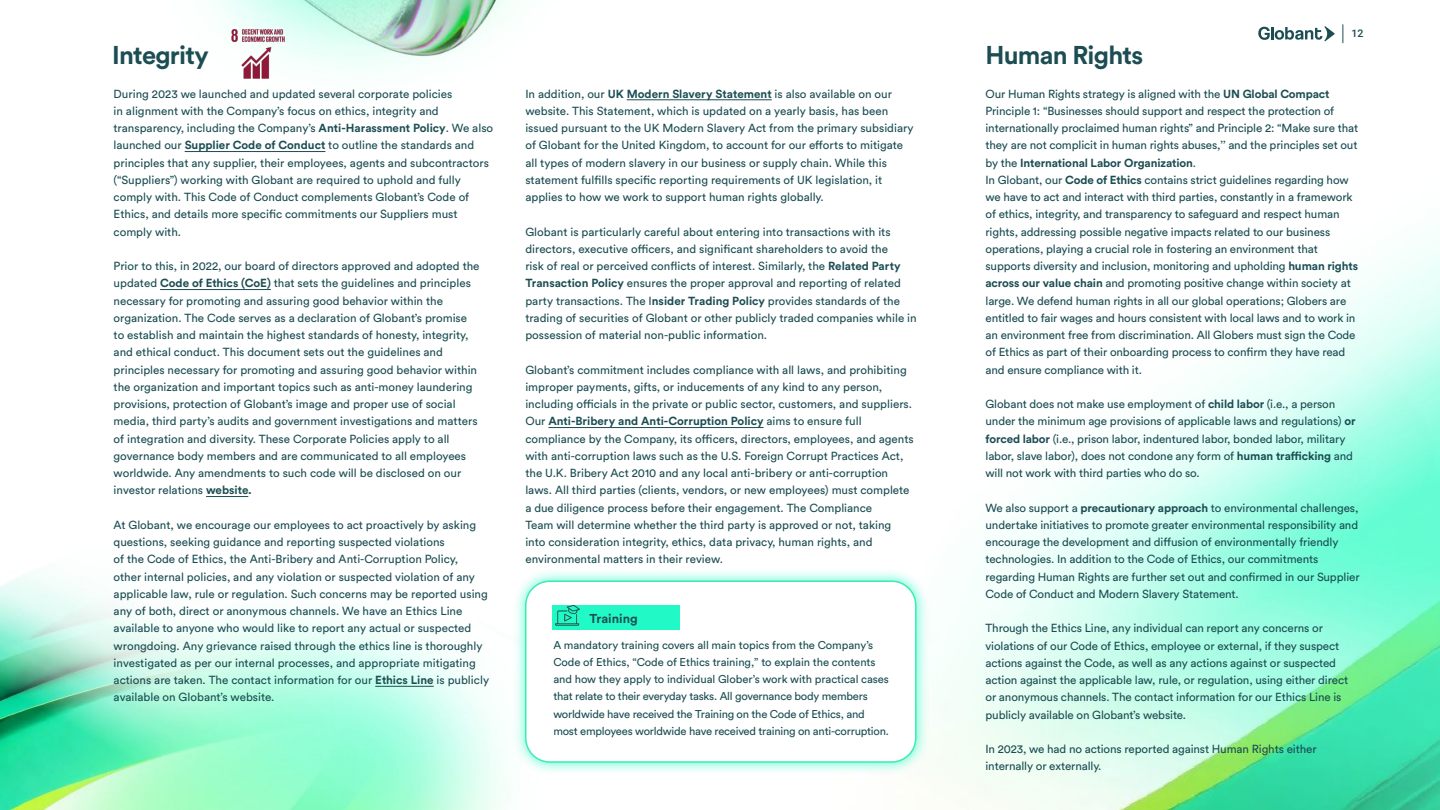
<style>
.page{position:relative;width:1440px;height:810px;background:#fff}
.page>*{position:absolute;margin:0;border:0;box-sizing:border-box;transform-origin:0 0}
.t1{font:700 25.5px "Circular Std";letter-spacing:-.03em;color:#1b4d53}
.Paragraph{font:700 12.75px "Circular Std";color:#1b4d53}
.Paragraph-2{font:11.62px/17.2px "Circular Std";color:#1b4d53}
.Paragraph-3{font:11.25px/17.2px "Circular Std";letter-spacing:-.02em;color:#1b4d53}
.t2{font:500 10.5px "Heebo";color:#1b4d53}
.s1{font-weight:700}
</style>
<div class="page">
<img style="left:0;top:0;width:1440px;height:810px">
<div style="left:512px;top:568px;width:417px;height:207px;background:#21fac7;opacity:.75"></div>
<div style="left:526px;top:581px;width:390px;height:181px;background:#fff;border-radius:24px"></div>
<div style="left:525px;top:580px;width:391px;height:183px;border:2px solid #3febaf;border-radius:24px"></div>
<hr style="left:185px;top:151px;width:140px;height:1px;background:#1b4d53">
<hr style="left:160px;top:289px;width:111px;height:1px;background:#1b4d53">
<hr style="left:206px;top:496px;width:42px;height:1px;background:#1b4d53">
<hr style="left:375px;top:686px;width:59px;height:1px;background:#1b4d53">
<img style="left:228px;top:25px;width:56px;height:57px">
<hr style="left:627px;top:99px;width:145px;height:1px;background:#1b4d53">
<hr style="left:548px;top:427px;width:216px;height:1px;background:#1b4d53">
<div style="left:552px;top:605px;width:128px;height:25px;background:#21fac7"></div>
<img style="left:556px;top:606px;width:23px;height:20px">
<svg style="left:1258px;top:26px;width:77px;height:15px"></svg>
<svg style="left:1342px;top:24px;width:1px;height:19px"></svg>
<h2 class="t1" style="left:112px;top:39px;width:98px">Integrity</h2>
<p class="Paragraph-2" style="left:114px;top:85px;width:381px">During 2023 we launched and updated several corporate policies<br>in alignment with the Company’s focus on ethics, integrity and transparency, including the Company’s <span class="s1">Anti-Harassment Policy</span>. We also launched our <span class="s1">Supplier Code of Conduct</span> to outline the standards and principles that any supplier, their employees, agents and subcontractors (“Suppliers”) working with Globant are required to uphold and fully comply with. This Code of Conduct complements Globant’s Code of Ethics, and details more specific commitments our Suppliers must comply with.</p>
<p class="Paragraph-2" style="left:114px;top:257px;width:368px">Prior to this, in 2022, our board of directors approved and adopted the updated <span class="s1">Code of Ethics (CoE)</span> that sets the guidelines and principles necessary for promoting and assuring good behavior within the organization. The Code serves as a declaration of Globant’s promise to establish and maintain the highest standards of honesty, integrity, and ethical conduct. This document sets out the guidelines and principles necessary for promoting and assuring good behavior within the organization and important topics such as anti-money laundering provisions, protection of Globant’s image and proper use of social media, third party’s audits and government investigations and matters of integration and diversity. These Corporate Policies apply to all governance body members and are communicated to all employees worldwide. Any amendments to such code will be disclosed on our investor relations <span class="s1">website.</span></p>
<p class="Paragraph-2" style="left:114px;top:516px;width:377px">At Globant, we encourage our employees to act proactively by asking questions, seeking guidance and reporting suspected violations<br>of the Code of Ethics, the Anti-Bribery and Anti-Corruption Policy,<br>other internal policies, and any violation or suspected violation of any applicable law, rule or regulation. Such concerns may be reported using any of both, direct or anonymous channels. We have an Ethics Line available to anyone who would like to report any actual or suspected wrongdoing. Any grievance raised through the ethics line is thoroughly investigated as per our internal processes, and appropriate mitigating actions are taken. The contact information for our <span class="s1">Ethics Line</span> is publicly available on Globant’s website.</p>
<p class="Paragraph-2" style="left:525px;top:85px;width:390px">In addition, our <span class="s1">UK Modern Slavery Statement</span> is also available on our website. This Statement, which is updated on a yearly basis, has been issued pursuant to the UK Modern Slavery Act from the primary subsidiary of Globant for the United Kingdom, to account for our efforts to mitigate all types of modern slavery in our business or supply chain. While this statement fulfills specific reporting requirements of UK legislation, it applies to how we work to support human rights globally.</p>
<p class="Paragraph-2" style="left:525px;top:223px;width:393px">Globant is particularly careful about entering into transactions with its directors, executive officers, and significant shareholders to avoid the<br>risk of real or perceived conflicts of interest. Similarly, the <span class="s1">Related Party Transaction Policy</span> ensures the proper approval and reporting of related party transactions. The I<span class="s1">nsider Trading Policy</span> provides standards of the trading of securities of Globant or other publicly traded companies while in possession of material non-public information.</p>
<p class="Paragraph-2" style="left:525px;top:361px;width:390px">Globant’s commitment includes compliance with all laws, and prohibiting improper payments, gifts, or inducements of any kind to any person, including officials in the private or public sector, customers, and suppliers.<br>Our <span class="s1">Anti-Bribery and Anti-Corruption Policy</span> aims to ensure full compliance by the Company, its officers, directors, employees, and agents with anti-corruption laws such as the U.S. Foreign Corrupt Practices Act, the U.K. Bribery Act 2010 and any local anti-bribery or anti-corruption laws. All third parties (clients, vendors, or new employees) must complete a due diligence process before their engagement. The Compliance<br>Team will determine whether the third party is approved or not, taking into consideration integrity, ethics, data privacy, human rights, and environmental matters in their review.</p>
<p class="Paragraph" style="left:589px;top:610px;width:50px">Training</p>
<p class="Paragraph-3" style="left:553px;top:636px;width:337px">A mandatory training covers all main topics from the Company’s Code of Ethics, “Code of Ethics training,” to explain the contents and how they apply to individual Glober’s work with practical cases that relate to their everyday tasks. All governance body members worldwide have received the Training on the Code of Ethics, and most employees worldwide have received training on anti-corruption.</p>
<h2 class="t1" style="left:986px;top:39px;width:159px">Human Rights</h2>
<p class="t2" style="left:1352px;top:26px;width:13px">12</p>
<p class="Paragraph-2" style="left:986px;top:85px;width:374px">Our Human Rights strategy is aligned with the <span class="s1">UN Global Compact </span>Principle 1: “Businesses should support and respect the protection of internationally proclaimed human rights” and Principle 2: “Make sure that they are not complicit in human rights abuses,’’ and the principles set out by the <span class="s1">International Labor Organization</span>.</p>
<p class="Paragraph-2" style="left:986px;top:171px;width:374px">In Globant, our <span class="s1">Code of Ethics</span> contains strict guidelines regarding how we have to act and interact with third parties, constantly in a framework of ethics, integrity, and transparency to safeguard and respect human rights, addressing possible negative impacts related to our business operations, playing a crucial role in fostering an environment that supports diversity and inclusion, monitoring and upholding <span class="s1">human rights across our value chain</span> and promoting positive change within society at large. We defend human rights in all our global operations; Globers are entitled to fair wages and hours consistent with local laws and to work in an environment free from discrimination. All Globers must sign the Code of Ethics as part of their onboarding process to confirm they have read and ensure compliance with it.</p>
<p class="Paragraph-2" style="left:986px;top:395px;width:372px">Globant does not make use employment of <span class="s1">child labor</span> (i.e., a person under the minimum age provisions of applicable laws and regulations) <span class="s1">or forced labor</span> (i.e., prison labor, indentured labor, bonded labor, military labor, slave labor), does not condone any form of <span class="s1">human trafficking</span> and will not work with third parties who do so.</p>
<p class="Paragraph-2" style="left:986px;top:499px;width:376px">We also support a <span class="s1">precautionary approach</span> to environmental challenges, undertake initiatives to promote greater environmental responsibility and encourage the development and diffusion of environmentally friendly technologies. In addition to the Code of Ethics, our commitments regarding Human Rights are further set out and confirmed in our Supplier Code of Conduct and Modern Slavery Statement.</p>
<p class="Paragraph-2" style="left:986px;top:619px;width:364px">Through the Ethics Line, any individual can report any concerns or violations of our Code of Ethics, employee or external, if they suspect actions against the Code, as well as any actions against or suspected action against the applicable law, rule, or regulation, using either direct or anonymous channels. The contact information for our Ethics Line is publicly available on Globant’s website.</p>
<p class="Paragraph-2" style="left:986px;top:740px;width:333px">In 2023, we had no actions reported against Human Rights either internally or externally.</p>
</div>
